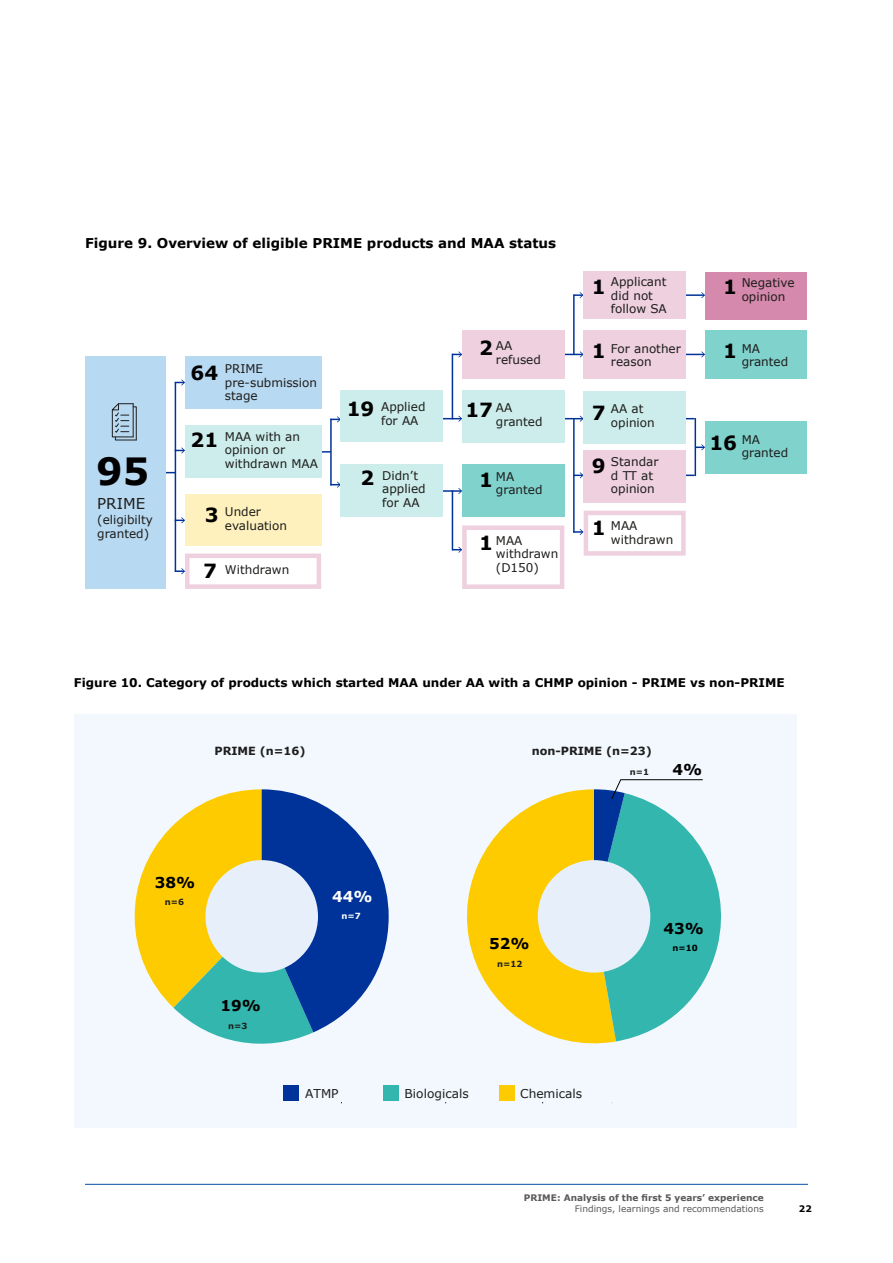
<style>
.page{position:relative;width:893px;height:1263px;background:#fff}
.page>*{position:absolute;margin:0;border:0;box-sizing:border-box;transform-origin:0 0}
.t1{font:700 37.5px "Verdana";color:#000}
.t2{font:700 19.5px "Verdana";color:#000}
.t3{font:700 15px "Verdana";color:#000}
.t4{font:15px "Verdana";color:#1d1d1b}
.t5{font:700 15px "Verdana";color:#fff}
.t6{font:700 13.5px "Verdana";color:#000}
.t7{font:12.15px "Verdana";color:#1e1e1e}
.t8{font:12px/13.5px "Verdana";color:#1d1d1b}
.t9{font:700 12px "Verdana";color:#000}
.t10{font:700 11.25px "Verdana";color:#1e1e1e}
.t11{font:700 9px "Verdana";color:#58595b}
.t12{font:9px "Verdana";color:#58595b}
.t13{font:700 9px "Verdana";color:#000}
.t14{font:700 8.4px "Verdana";color:#1e1e1e}
.t15{font:700 8.4px "Verdana";color:#000}
.t16{font:700 8.4px "Verdana";color:#fff}
.s1{font-weight:700;font-size:19.5px;color:#000}
</style>
<div class="page">
<hr style="left:85px;top:1184px;width:723px;height:1px;background:#034ea2">
<div style="left:74px;top:714px;width:723px;height:414px;background:#f2f8fd"></div>
<svg style="left:467px;top:779px;width:255px;height:265px"></svg>
<div style="left:284px;top:1086px;width:15px;height:15px;background:#039"></div>
<div style="left:383px;top:1086px;width:15px;height:15px;background:#33b6ad"></div>
<div style="left:500px;top:1086px;width:15px;height:15px;background:#fecb00"></div>
<svg style="left:134px;top:789px;width:255px;height:255px"></svg>
<svg style="left:321px;top:451px;width:9px;height:2px"></svg>
<hr style="left:175px;top:382px;width:1px;height:189px;background:#039">
<svg style="left:575px;top:472px;width:8px;height:6px"></svg>
<hr style="left:452px;top:490px;width:1px;height:60px;background:#039">
<hr style="left:452px;top:354px;width:1px;height:65px;background:#039">
<hr style="left:573px;top:294px;width:2px;height:60px;background:#039">
<hr style="left:573px;top:418px;width:2px;height:115px;background:#039">
<svg style="left:696px;top:444px;width:9px;height:6px"></svg>
<svg style="left:686px;top:351px;width:19px;height:6px"></svg>
<svg style="left:564px;top:351px;width:20px;height:6px"></svg>
<svg style="left:452px;top:351px;width:10px;height:6px"></svg>
<svg style="left:564px;top:416px;width:19px;height:6px"></svg>
<svg style="left:443px;top:416px;width:19px;height:6px"></svg>
<svg style="left:443px;top:488px;width:19px;height:6px"></svg>
<svg style="left:686px;top:292px;width:19px;height:6px"></svg>
<svg style="left:574px;top:292px;width:9px;height:6px"></svg>
<svg style="left:175px;top:379px;width:10px;height:7px"></svg>
<svg style="left:176px;top:447px;width:9px;height:6px"></svg>
<svg style="left:330px;top:482px;width:11px;height:6px"></svg>
<svg style="left:330px;top:416px;width:11px;height:6px"></svg>
<svg style="left:176px;top:517px;width:9px;height:6px"></svg>
<hr style="left:330px;top:419px;width:2px;height:66px;background:#039">
<hr style="left:695px;top:418px;width:1px;height:58px;background:#039">
<div style="left:584px;top:330px;width:102px;height:49px;background:#eed0de"></div>
<div style="left:584px;top:271px;width:102px;height:48px;background:#eed0de"></div>
<div style="left:705px;top:272px;width:102px;height:47px;background:#d589ac"></div>
<div style="left:583px;top:391px;width:103px;height:52px;background:#ccedeb"></div>
<div style="left:705px;top:330px;width:102px;height:49px;background:#80d2cc"></div>
<div style="left:341px;top:391px;width:102px;height:51px;background:#ccedeb"></div>
<div style="left:341px;top:464px;width:102px;height:52px;background:#ccedeb"></div>
<div style="left:462px;top:390px;width:102px;height:52px;background:#ccedeb"></div>
<div style="left:462px;top:464px;width:102px;height:52px;background:#80d2cc"></div>
<svg style="left:452px;top:525px;width:112px;height:64px"></svg>
<div style="left:462px;top:330px;width:102px;height:49px;background:#eed0de"></div>
<svg style="left:573px;top:511px;width:113px;height:45px"></svg>
<div style="left:583px;top:451px;width:103px;height:52px;background:#eed0de"></div>
<div style="left:705px;top:421px;width:102px;height:52px;background:#80d2cc"></div>
<div style="left:185px;top:494px;width:136px;height:52px;background:#fff1be"></div>
<div style="left:185px;top:356px;width:136px;height:53px;background:#b8d9f2"></div>
<div style="left:185px;top:425px;width:136px;height:53px;background:#ccedeb"></div>
<div style="left:85px;top:356px;width:81px;height:233px;background:#b8d9f2"></div>
<svg style="left:175px;top:554px;width:146px;height:35px"></svg>
<svg style="left:112px;top:403px;width:25px;height:38px"></svg>
<p class="t6" style="left:85px;top:234px;width:473px">Figure 9. Overview of eligible PRIME products and MAA status</p>
<h1 class="t1" style="left:96px;top:447px;width:55px">95</h1>
<p class="t4" style="left:97px;top:494px;width:49px">PRIME</p>
<p class="t8" style="left:97px;top:512px;width:57px;line-height:14.4px">(eligibilty granted)</p>
<p class="t8" style="left:225px;top:362px;width:94px;text-indent:-34px"><span class="s1">64</span> PRIME pre-submission stage</p>
<p class="t8" style="left:225px;top:430px;width:95px;text-indent:-34px"><span class="s1">21</span> MAA with an opinion or withdrawn MAA</p>
<p class="t8" style="left:225px;top:505px;width:64px;text-indent:-20px"><span class="s1">3</span> Under evaluation</p>
<p class="t8" style="left:203px;top:563px;width:88px"><span class="s1">7</span> Withdrawn</p>
<p class="t8" style="left:381px;top:400px;width:46px;text-indent:-34px"><span class="s1">19</span> Applied for AA</p>
<p class="t8" style="left:382px;top:469px;width:45px;text-indent:-22px"><span class="s1">2</span> Didn’t applied for AA</p>
<p class="t8" style="left:496px;top:339px;width:46px;text-indent:-17px"><span class="s1">2</span> AA refused</p>
<h2 class="t2" style="left:465px;top:397px;width:49px">17 <sup>AA</sup></h2>
<p class="t8" style="left:496px;top:415px;width:48px">granted</p>
<p class="t8" style="left:496px;top:470px;width:48px;text-indent:-17px"><span class="s1">1</span> MA granted</p>
<p class="t8" style="left:496px;top:534px;width:64px;text-indent:-17px"><span class="s1">1</span> MAA withdrawn (D150)</p>
<p class="t8" style="left:611px;top:275px;width:57px;text-indent:-19px"><span class="s1">1</span> Applicant did not follow SA</p>
<p class="t8" style="left:611px;top:342px;width:71px;text-indent:-19px"><span class="s1">1</span> For another reason</p>
<p class="t8" style="left:611px;top:402px;width:45px;text-indent:-19px"><span class="s1">7</span> AA at opinion</p>
<p class="t8" style="left:611px;top:455px;width:49px;text-indent:-19px"><span class="s1">9</span> Standar d TT at opinion</p>
<p class="t8" style="left:611px;top:519px;width:64px;text-indent:-19px"><span class="s1">1</span> MAA withdrawn</p>
<p class="t8" style="left:742px;top:276px;width:54px;text-indent:-18px"><span class="s1">1</span> Negative opinion</p>
<p class="t8" style="left:742px;top:342px;width:48px;text-indent:-18px"><span class="s1">1</span> MA granted</p>
<h2 class="t2" style="left:709px;top:430px;width:52px">16 <sup>MA</sup></h2>
<p class="t8" style="left:742px;top:446px;width:48px">granted</p>
<p class="t9" style="left:74px;top:674px;width:712px">Figure 10. Category of products which started MAA under AA with a CHMP opinion - PRIME vs non-PRIME</p>
<p class="t10" style="left:214px;top:743px;width:93px">PRIME (n=16)</p>
<p class="t10" style="left:532px;top:743px;width:122px">non-PRIME (n=23)</p>
<p class="t14" style="left:630px;top:767px;width:21px">n=1</p>
<p class="t3" style="left:672px;top:760px;width:31px">4%</p>
<p class="t3" style="left:155px;top:873px;width:42px">38%</p>
<p class="t14" style="left:165px;top:897px;width:21px">n=6</p>
<p class="t3" style="left:221px;top:996px;width:42px">19%</p>
<p class="t14" style="left:228px;top:1020px;width:21px">n=3</p>
<p class="t5" style="left:332px;top:887px;width:42px">44%</p>
<p class="t16" style="left:341px;top:911px;width:21px">n=7</p>
<p class="t3" style="left:489px;top:934px;width:42px">52%</p>
<p class="t14" style="left:497px;top:958px;width:27px">n=12</p>
<p class="t7" style="left:305px;top:1086px;width:35px">ATMP</p>
<p class="t7" style="left:405px;top:1086px;width:66px">Biologicals</p>
<p class="t7" style="left:520px;top:1086px;width:64px">Chemicals</p>
<p class="t3" style="left:664px;top:918px;width:42px">43%</p>
<p class="t15" style="left:672px;top:942px;width:27px">n=10</p>
<p class="t11" style="left:524px;top:1191px;width:241px">PRIME: Analysis of the first 5 years’ experience</p>
<p class="t12" style="left:575px;top:1202px;width:190px">Findings, learnings and recommendations</p>
<p class="t13" style="left:799px;top:1202px;width:14px">22</p>
</div>
